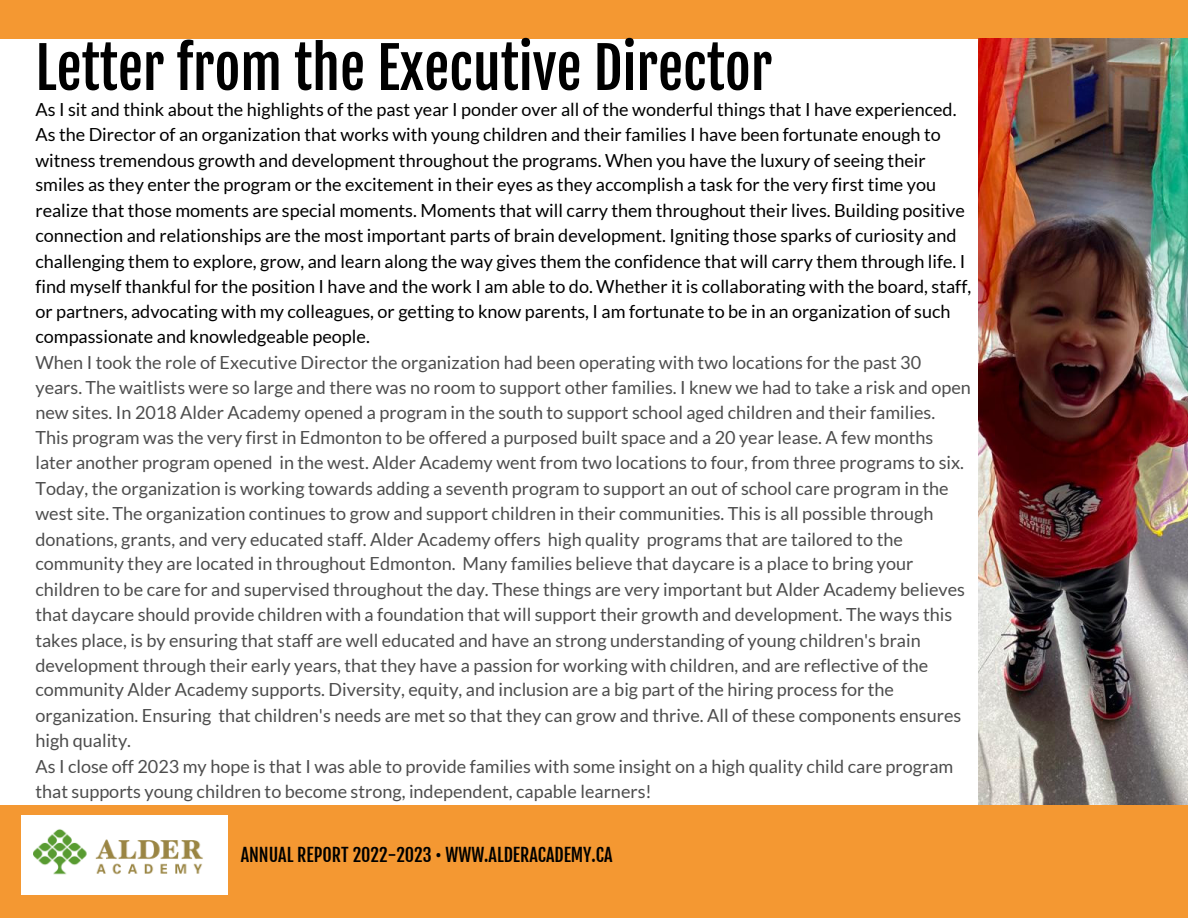
<style>
.page{position:relative;width:1188px;height:918px;background:#fff}
.page>*{position:absolute;margin:0;border:0;box-sizing:border-box;transform-origin:0 0}
.t1{font:56.25px "Fjalla One";color:#000}
.t2{font:18px/25.2px "Lato";color:#4d4d4d}
.t3{font:18px "Fjalla One";color:#000}
.s1{color:#000}
</style>
<div class="page">
<div style="left:0;top:0;width:1188px;height:38px;background:#f49832"></div>
<div style="left:0;top:806px;width:1188px;height:112px;background:#f49832"></div>
<img style="left:21px;top:816px;width:206px;height:78px">
<img style="left:979px;top:38px;width:209px;height:766px">
<h1 class="t1" style="left:35px;top:33px;width:738px">Letter from the Executive Director</h1>
<p class="t2" style="left:35px;top:96px;width:937px"><span class="s1">As I sit and think about the highlights of the past year I ponder over all of the wonderful things that I have experienced.<br>As the Director of an organization that works with young children and their families I have been fortunate enough to witness tremendous growth and development throughout the programs. When you have the luxury of seeing their smiles as they enter the program or the excitement in their eyes as they accomplish a task for the very first time you realize that those moments are special moments. Moments that will carry them throughout their lives. Building positive connection and relationships are the most important parts of brain development. Igniting those sparks of curiosity and challenging them to explore, grow, and learn along the way gives them the confidence that will carry them through life. I find myself thankful for the position I have and the work I am able to do. Whether it is collaborating with the board, staff, or partners, advocating with my colleagues, or getting to know parents, I am fortunate to be in an organization of such compassionate and knowledgeable people.<br></span>When I took the role of Executive Director the organization had been operating with two locations for the past 30 years. The waitlists were so large and there was no room to support other families. I knew we had to take a risk and open new sites. In 2018 Alder Academy opened a program in the south to support school aged children and their families.<br>This program was the very first in Edmonton to be offered a purposed built space and a 20 year lease. A few months later another program opened in the west. Alder Academy went from two locations to four, from three programs to six.<br>Today, the organization is working towards adding a seventh program to support an out of school care program in the west site. The organization continues to grow and support children in their communities. This is all possible through donations, grants, and very educated staff. Alder Academy offers high quality programs that are tailored to the community they are located in throughout Edmonton. Many families believe that daycare is a place to bring your children to be care for and supervised throughout the day. These things are very important but Alder Academy believes that daycare should provide children with a foundation that will support their growth and development. The ways this takes place, is by ensuring that staff are well educated and have an strong understanding of young children's brain development through their early years, that they have a passion for working with children, and are reflective of the community Alder Academy supports. Diversity, equity, and inclusion are a big part of the hiring process for the organization. Ensuring that children's needs are met so that they can grow and thrive. All of these components ensures high quality.<br>As I close off 2023 my hope is that I was able to provide families with some insight on a high quality child care program that supports young children to become strong, independent, capable learners!</p>
<p class="t3" style="left:241px;top:844px;width:373px">ANNUAL REPORT 2022-2023 • WWW.ALDERACADEMY.CA</p>
</div>
